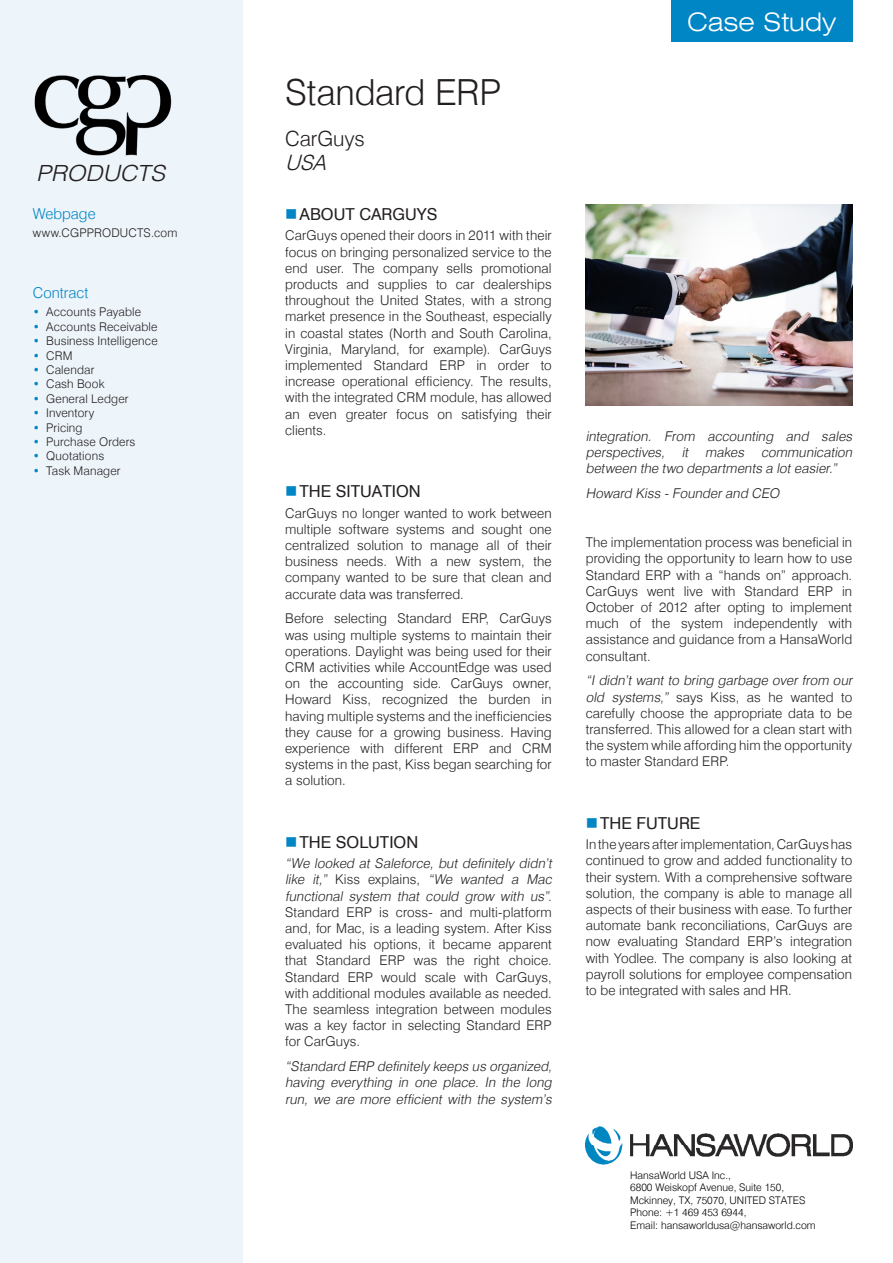
<style>
.page{position:relative;width:893px;height:1263px;background:#fff}
.page>*{position:absolute;margin:0;border:0;box-sizing:border-box;transform-origin:0 0}
.Point{font:300 36px "Swiss Delux";letter-spacing:-.005em;color:#231f20}
.Point-2{font:25.5px "Swiss Delux Light Extended";letter-spacing:-.005em;color:#fff}
.Point-3{font:italic 300 22.35px "Swiss Delux";color:#231f20;scale:1.11 1}
.Point-4{font:300 21px "Swiss Delux";color:#231f20}
.Point-5{font:italic 300 21px "Swiss Delux";color:#231f20}
.t1{font:16.5px "Swiss Delux Roman";color:#231f20}
.Point-6{font:300 15px "Swiss Delux";letter-spacing:.005em;color:#0085c5}
.text{font:300 13.5px/16.2px "Swiss Delux";letter-spacing:.01em;color:#231f20;text-align:justify}
.text-2{font:italic 300 13.5px/16.2px "Swiss Delux";color:#231f20;text-align:justify}
.Point-7{font:300 12px "Swiss Delux";letter-spacing:.015em;color:#231f20}
.t2{font:300 10.5px "Swiss Delux";color:#000}
.s1{color:#0085c5}
.s2{font-style:italic}
</style>
<div class="page">
<div style="left:0;top:0;width:243px;height:1263px;background:#edf4fa"></div>
<div style="left:671px;top:0;width:181px;height:41px;background:#0085c5"></div>
<img style="left:586px;top:204px;width:266px;height:201px">
<img style="left:34px;top:75px;width:138px;height:81px">
<img style="left:586px;top:1127px;width:266px;height:37px">
<p class="Point-3" style="left:36px;top:160px;width:123px">PRODUCTS</p>
<p class="Point-6" style="left:33px;top:204px;width:64px">Webpage</p>
<p class="Point-7" style="left:33px;top:226px;width:146px">www.CGPPRODUCTS.com</p>
<p class="Point-6" style="left:33px;top:283px;width:57px">Contract</p>
<p class="Point-7" style="left:33px;top:305px;width:110px"><span class="s1">•</span> Accounts Payable</p>
<p class="Point-7" style="left:33px;top:319px;width:126px"><span class="s1">•</span> Accounts Receivable</p>
<p class="Point-7" style="left:33px;top:334px;width:126px"><span class="s1">•</span> Business Intelligence</p>
<p class="Point-7" style="left:33px;top:348px;width:41px"><span class="s1">•</span> CRM</p>
<p class="Point-7" style="left:33px;top:362px;width:63px"><span class="s1">•</span> Calendar</p>
<p class="Point-7" style="left:33px;top:377px;width:73px"><span class="s1">•</span> Cash Book</p>
<p class="Point-7" style="left:33px;top:391px;width:97px"><span class="s1">•</span> General Ledger</p>
<p class="Point-7" style="left:33px;top:406px;width:63px"><span class="s1">•</span> Inventory</p>
<p class="Point-7" style="left:33px;top:420px;width:51px"><span class="s1">•</span> Pricing</p>
<p class="Point-7" style="left:33px;top:434px;width:104px"><span class="s1">•</span> Purchase Orders</p>
<p class="Point-7" style="left:33px;top:449px;width:73px"><span class="s1">•</span> Quotations</p>
<p class="Point-7" style="left:33px;top:463px;width:89px"><span class="s1">•</span> Task Manager</p>
<p class="Point" style="left:285px;top:71px;width:218px">Standard ERP</p>
<p class="Point-4" style="left:285px;top:126px;width:81px">CarGuys</p>
<p class="Point-5" style="left:285px;top:150px;width:49px">USA</p>
<p class="t1" style="left:300px;top:204px;width:139px">ABOUT CARGUYS</p>
<p class="text" style="left:285px;top:228px;width:268px">CarGuys opened their doors in 2011 with their focus on bringing personalized service to the end user. The company sells promotional products and supplies to car dealerships throughout the United States, with a strong market presence in the Southeast, especially in coastal states (North and South Carolina, Virginia, Maryland, for example). CarGuys implemented Standard ERP in order to increase operational efficiency. The results, with the integrated CRM module, has allowed an even greater focus on satisfying their clients.</p>
<p class="t1" style="left:300px;top:481px;width:123px">THE SITUATION</p>
<p class="text" style="left:285px;top:505px;width:268px">CarGuys no longer wanted to work between multiple software systems and sought one centralized solution to manage all of their business needs. With a new system, the company wanted to be sure that clean and accurate data was transferred.</p>
<p class="text" style="left:285px;top:611px;width:268px">Before selecting Standard ERP, CarGuys was using multiple systems to maintain their operations. Daylight was being used for their CRM activities while AccountEdge was used on the accounting side. CarGuys owner, Howard Kiss, recognized the burden in having multiple systems and the inefficiencies they cause for a growing business. Having experience with different ERP and CRM systems in the past, Kiss began searching for a solution.</p>
<p class="t1" style="left:300px;top:832px;width:120px">THE SOLUTION</p>
<p class="text" style="left:285px;top:855px;width:271px;text-align:left"><span class="s2">“We looked at Saleforce, but definitely didn’t like it,”</span> K i s s ex p l a i n s , <span class="s2">“We wanted a Mac functional system that could grow with us”.<br></span>Standard ERP is cross- and multi-platform and, for Mac, is a leading system. After Kiss evaluated his options, it became apparent that Standard ERP was the right choice.<br>Standard ERP would scale with CarGuys, with additional modules available as needed.<br>The seamless integration between modules was a key factor in selecting Standard ERP for CarGuys.</p>
<p class="text-2" style="left:285px;top:1058px;width:271px">“Standard ERP definitely keeps us organized, having everything in one place. In the long run, we are more efficient with the system’s</p>
<p class="Point-2" style="left:687px;top:6px;width:151px">Case Study</p>
<p class="text-2" style="left:586px;top:428px;width:271px">integration. From accounting and sales perspectives, it makes communication between the two departments a loteasier.”</p>
<p class="text-2" style="left:586px;top:485px;width:198px">Howard Kiss -Founderand CEO</p>
<p class="text" style="left:586px;top:534px;width:268px">The implementation process was beneficial in providing the opportunity to learn how to use Standard ERP with a “hands on” approach.<br>CarGuys went live with Standard ERP in October of 2012 after opting to implement much of the system independently with assistance and guidance from a HansaWorld consultant.</p>
<p class="text" style="left:586px;top:673px;width:271px;text-align:left"><span class="s2">“I didn’t want to bring garbage over from our old systems,”</span> says Kiss, as he wanted to carefully choose the appropriate data to be transferred. This allowed for a clean start with the system while affording him the opportunity to master Standard ERP.</p>
<p class="t1" style="left:600px;top:813px;width:102px">THE FUTURE</p>
<p class="text" style="left:586px;top:836px;width:268px">In the years after implementation, CarGuys has continued to grow and added functionality to their system. With a comprehensive software solution, the company is able to manage all aspects of their business with ease. To further automate bank reconciliations, CarGuys are now evaluating Standard ERP’s integration with Yodlee. The company is also looking at payroll solutions for employee compensation to be integrated with sales and HR.</p>
<p class="t2" style="left:630px;top:1168px;width:102px">HansaWorld USA Inc.,</p>
<p class="t2" style="left:630px;top:1181px;width:156px">6800 Weiskopf Avenue, Suite 150,</p>
<p class="t2" style="left:630px;top:1194px;width:177px">Mckinney, TX, 75070, UNITED STATES</p>
<p class="t2" style="left:630px;top:1206px;width:118px">Phone: +1 469 453 6944,</p>
<p class="t2" style="left:630px;top:1219px;width:187px">Email: hansaworldusa@hansaworld.com</p>
</div>
